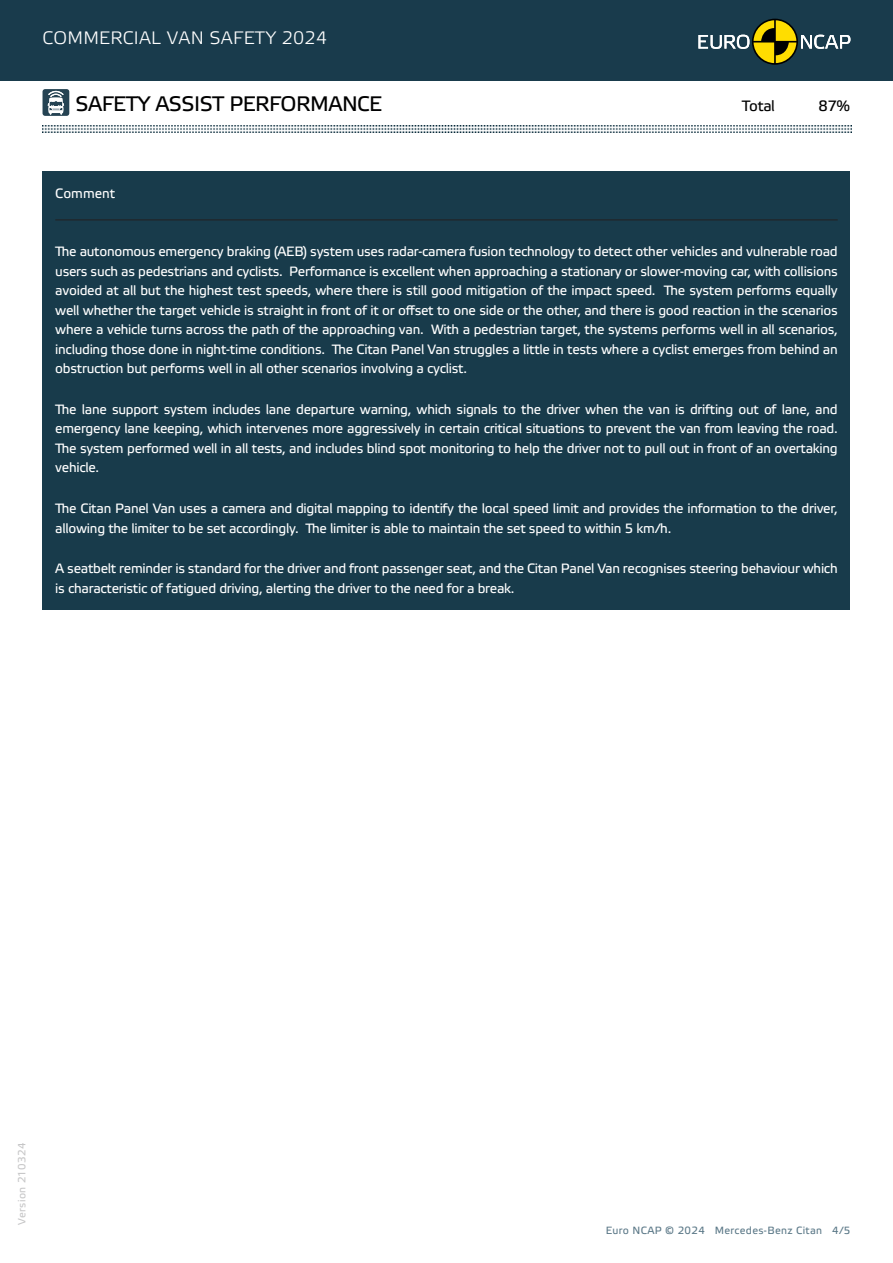
<style>
.page{position:relative;width:893px;height:1263px;background:#fff}
.page>*{position:absolute;margin:0;border:0;box-sizing:border-box;transform-origin:0 0}
.t1{font:21px "Etelka Text Pro";letter-spacing:-.025em;color:#000001}
.t2{font:18px "Etelka Light Pro";letter-spacing:.015em;color:#fff}
.Chapter_title{font:15px "Etelka Text Pro";letter-spacing:-.025em;color:#000001}
.Comments{font:13.5px/19.5px "Etelka Text Pro";letter-spacing:-.02em;color:#fff;text-align:justify}
.Comments_Title{font:13.5px "Etelka Text Pro";color:#fff}
.t3{font:10.5px "Etelka Text Pro";letter-spacing:.03em;color:#5c7988}
.t4{font:10.5px "Etelka Text Pro";letter-spacing:.03em;color:#c6c6c7}
</style>
<div class="page">
<div style="left:0;top:0;width:893px;height:81px;background:#193b4c"></div>
<svg style="left:698px;top:19px;width:152px;height:46px"></svg>
<div style="left:43px;top:89px;width:26px;height:27px;background:#254353;border-radius:3px"></div>
<svg style="left:48px;top:91px;width:16px;height:23px"></svg>
<img style="left:43px;top:125px;width:808px;height:8px">
<div style="left:43px;top:171px;width:807px;height:439px;background:#183b4b"></div>
<hr style="left:55px;top:220px;width:783px;height:1px;background:#231f20">
<p class="t2" style="left:43px;top:28px;width:286px">COMMERCIAL VAN SAFETY 2024</p>
<h1 class="t1" style="left:76px;top:92px;width:308px">SAFETY ASSIST PERFORMANCE</h1>
<p class="Chapter_title" style="left:742px;top:98px;width:35px">Total</p>
<p class="Comments_Title" style="left:55px;top:186px;width:62px">Comment</p>
<p class="Chapter_title" style="left:818px;top:98px;width:33px">87%</p>
<p class="Comments" style="left:55px;top:242px;width:784px">The autonomous emergency braking (AEB) system uses radar-camera fusion technology to detect other vehicles and vulnerable road users such as pedestrians and cyclists. Performance is excellent when approaching a stationary or slower-moving car, with collisions avoided at all but the highest test speeds, where there is still good mitigation of the impact speed. The system performs equally well whether the target vehicle is straight in front of it or offset to one side or the other, and there is good reaction in the scenarios where a vehicle turns across the path of the approaching van. With a pedestrian target, the systems performs well in all scenarios, including those done in night-time conditions. The Citan Panel Van struggles a little in tests where a cyclist emerges from behind an obstruction but performs well in all other scenarios involving a cyclist.</p>
<p class="Comments" style="left:55px;top:400px;width:784px">The lane support system includes lane departure warning, which signals to the driver when the van is drifting out of lane, and emergency lane keeping, which intervenes more aggressively in certain critical situations to prevent the van from leaving the road.<br>The system performed well in all tests, and includes blind spot monitoring to help the driver not to pull out in front of an overtaking vehicle.</p>
<p class="Comments" style="left:55px;top:499px;width:784px">The Citan Panel Van uses a camera and digital mapping to identify the local speed limit and provides the information to the driver, allowing the limiter to be set accordingly. The limiter is able to maintain the set speed to within 5 km/h.</p>
<p class="Comments" style="left:55px;top:560px;width:784px">A seatbelt reminder is standard for the driver and front passenger seat, and the Citan Panel Van recognises steering behaviour which is characteristic of fatigued driving, alerting the driver to the need for a break.</p>
<p class="t4" style="left:16px;top:1225px;width:84px;rotate:-90deg">Version 210324</p>
<p class="t3" style="left:606px;top:1225px;width:246px">Euro NCAP © 2024 Mercedes-Benz Citan 4/5</p>
</div>
